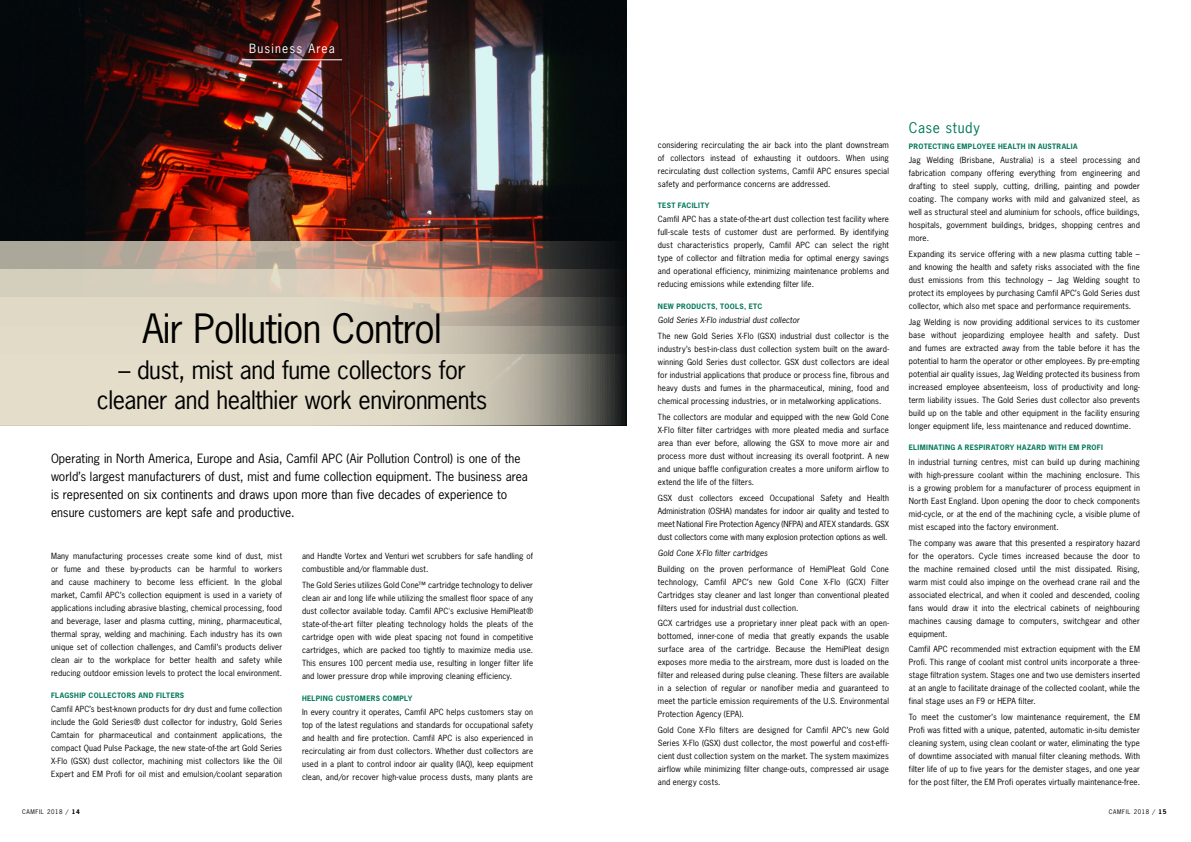
<style>
.page{position:relative;width:1191px;height:842px;background:#fff}
.page>*{position:absolute;margin:0;border:0;box-sizing:border-box;transform-origin:0 0}
.t1{font:38px "News Gothic";letter-spacing:-.02em;color:#000}
.t2{font:24px/30px "News Gothic";letter-spacing:-.02em;color:#000;text-align:center}
.t3{font:14px "News Gothic";letter-spacing:.04em;color:#007858}
.t4{font:12px/18px "News Gothic";color:#000}
.t5{font:12px "News Gothic";letter-spacing:.1em;color:#fff}
.t6{font:8px/13px "News Gothic";letter-spacing:.02em;color:#000;text-align:justify}
.t7{font:italic 8px "News Gothic";letter-spacing:.015em;color:#000}
.t8{font:700 7px "News Gothic";letter-spacing:.05em;color:#007858}
.t9{font:6px "News Gothic";letter-spacing:.1em;color:#000}
.s1{font-weight:700}
</style>
<div class="page">
<img style="left:0;top:0;width:626px;height:241px">
<svg style="left:0;top:241px;width:626px;height:57px;background:#b09888"></svg>
<svg style="left:0;top:298px;width:626px;height:28px;background:#c1b9a8"></svg>
<svg style="left:0;top:326px;width:626px;height:28px;background:#c5c0af"></svg>
<svg style="left:0;top:354px;width:626px;height:71px;background:#ccc7b6"></svg>
<hr style="left:242px;top:60px;width:100px;height:1px;background:#fff">
<h3 class="t5" style="left:249px;top:41px;width:87px">Business Area</h3>
<h1 class="t1" style="left:142px;top:304px;width:301px">Air Pollution Control</h1>
<h2 class="t2" style="left:97px;top:354px;width:392px">– dust, mist and fume collectors for cleaner and healthier work environments</h2>
<p class="t4" style="left:51px;top:450px;width:478px">Operating in North America, Europe and Asia, Camfil APC (Air Pollution Control) is one of the world’s largest manufacturers of dust, mist and fume collection equipment. The business area is represented on six continents and draws upon more than five decades of experience to ensure customers are kept safe and productive.</p>
<p class="t6" style="left:51px;top:550px;width:233px">Many manufacturing processes create some kind of dust, mist or fume and these by-products can be harmful to workers and cause machinery to become less efficient. In the global market, Camfil APC’s collection equipment is used in a variety of applications including abrasive blasting, chemical processing, food and beverage, laser and plasma cutting, mining, pharmaceutical, thermal spray, welding and machining. Each industry has its own unique set of collection challenges, and Camfil’s products deliver clean air to the workplace for better health and safety while reducing outdoor emission levels to protect the local environment.</p>
<p class="t8" style="left:51px;top:690px;width:135px">FLAGSHIP COLLECTORS AND FILTERS</p>
<p class="t6" style="left:51px;top:703px;width:233px">Camfil APC’s best-known products for dry dust and fume collection include the Gold Series® dust collector for industry, Gold Series Camtain for pharmaceutical and containment applications, the compact Quad Pulse Package, the new state-of-the art Gold Series X-Flo (GSX) dust collector, machining mist collectors like the Oil Expert and EM Profi for oil mist and emulsion/coolant separation</p>
<p class="t6" style="left:302px;top:550px;width:233px">and Handte Vortex and Venturi wet scrubbers for safe handling of combustible and/or flammable dust.</p>
<p class="t6" style="left:302px;top:578px;width:233px">The Gold Series utilizes Gold Cone™ cartridge technology to deliver clean air and long life while utilizing the smallest floor space of any dust collector available today. Camfil APC's exclusive HemiPleat® state-of-the-art filter pleating technology holds the pleats of the cartridge open with wide pleat spacing not found in competitive cartridges, which are packed too tightly to maximize media use.<br>This ensures 100 percent media use, resulting in longer filter life and lower pressure drop while improving cleaning efficiency.</p>
<p class="t8" style="left:302px;top:693px;width:112px">HELPING CUSTOMERS COMPLY</p>
<p class="t6" style="left:302px;top:705px;width:233px">In every country it operates, Camfil APC helps customers stay on top of the latest regulations and standards for occupational safety and health and fire protection. Camfil APC is also experienced in recirculating air from dust collectors. Whether dust collectors are used in a plant to control indoor air quality (IAQ), keep equipment clean, and/or recover high-value process dusts, many plants are</p>
<p class="t6" style="left:658px;top:138px;width:233px">considering recirculating the air back into the plant downstream of collectors instead of exhausting it outdoors. When using recirculating dust collection systems, Camfil APC ensures special safety and performance concerns are addressed.</p>
<p class="t8" style="left:658px;top:201px;width:53px">TEST FACILITY</p>
<p class="t6" style="left:658px;top:213px;width:233px">Camfil APC has a state-of-the-art dust collection test facility where full-scale tests of customer dust are performed. By identifying dust characteristics properly, Camfil APC can select the right type of collector and filtration media for optimal energy savings and operational efficiency, minimizing maintenance problems and reducing emissions while extending filter life.</p>
<p class="t8" style="left:658px;top:302px;width:106px">NEW PRODUCTS, TOOLS, ETC</p>
<p class="t7" style="left:658px;top:315px;width:143px">Gold Series X-Flo industrial dust collector</p>
<p class="t6" style="left:658px;top:330px;width:233px">The new Gold Series X-Flo (GSX) industrial dust collector is the industry’s best-in-class dust collection system built on the award&shy;winning Gold Series dust collector. GSX dust collectors are ideal for industrial applications that produce or process fine, fibrous and heavy dusts and fumes in the pharmaceutical, mining, food and chemical processing industries, or in metalworking applications.</p>
<p class="t6" style="left:658px;top:410px;width:233px">The collectors are modular and equipped with the new Gold Cone X-Flo filter filter cartridges with more pleated media and surface area than ever before, allowing the GSX to move more air and process more dust without increasing its overall footprint. A new and unique baffle configuration creates a more uniform airflow to extend the life of the filters.</p>
<p class="t6" style="left:658px;top:491px;width:233px">GSX dust collectors exceed Occupational Safety and Health Administration (OSHA) mandates for indoor air quality and tested to meet National Fire Protection Agency (NFPA) and ATEX standards. GSX dust collectors come with many explosion protection options as well.</p>
<p class="t7" style="left:658px;top:548px;width:111px">Gold Cone X-Flo filter cartridges</p>
<p class="t6" style="left:658px;top:562px;width:233px">Building on the proven performance of HemiPleat Gold Cone technology, Camfil APC’s new Gold Cone X-Flo (GCX) Filter Cartridges stay cleaner and last longer than conventional pleated filters used for industrial dust collection.</p>
<p class="t6" style="left:658px;top:617px;width:233px">GCX cartridges use a proprietary inner pleat pack with an open&shy;bottomed, inner-cone of media that greatly expands the usable surface area of the cartridge. Because the HemiPleat design exposes more media to the airstream, more dust is loaded on the filter and released during pulse cleaning. These filters are available in a selection of regular or nanofiber media and guaranteed to meet the particle emission requirements of the U.S. Environmental Protection Agency (EPA).</p>
<p class="t6" style="left:658px;top:724px;width:233px">Gold Cone X-Flo filters are designed for Camfil APC’s new Gold Series X-Flo (GSX) dust collector, the most powerful and cost-effi&shy;cient dust collection system on the market. The system maximizes airflow while minimizing filter change-outs, compressed air usage and energy costs.</p>
<h3 class="t3" style="left:909px;top:119px;width:72px">Case study</h3>
<p class="t8" style="left:909px;top:141px;width:170px">PROTECTING EMPLOYEE HEALTH IN AUSTRALIA</p>
<p class="t6" style="left:909px;top:154px;width:233px">Jag Welding (Brisbane, Australia) is a steel processing and fabrication company offering everything from engineering and drafting to steel supply, cutting, drilling, painting and powder coating. The company works with mild and galvanized steel, as well as structural steel and aluminium for schools, office buildings, hospitals, government buildings, bridges, shopping centres and more.</p>
<p class="t6" style="left:909px;top:247px;width:233px">Expanding its service offering with a new plasma cutting table – and knowing the health and safety risks associated with the fine dust emissions from this technology – Jag Welding sought to protect its employees by purchasing Camfil APC’s Gold Series dust collector, which also met space and performance requirements.</p>
<p class="t6" style="left:909px;top:315px;width:233px">Jag Welding is now providing additional services to its customer base without jeopardizing employee health and safety. Dust and fumes are extracted away from the table before it has the potential to harm the operator or other employees. By pre-empting potential air quality issues, Jag Welding protected its business from increased employee absenteeism, loss of productivity and long&shy;term liability issues. The Gold Series dust collector also prevents build up on the table and other equipment in the facility ensuring longer equipment life, less maintenance and reduced downtime.</p>
<p class="t8" style="left:909px;top:443px;width:196px">ELIMINATING A RESPIRATORY HAZARD WITH EM PROFI</p>
<p class="t6" style="left:909px;top:455px;width:233px">In industrial turning centres, mist can build up during machining with high-pressure coolant within the machining enclosure. This is a growing problem for a manufacturer of process equipment in North East England. Upon opening the door to check components mid-cycle, or at the end of the machining cycle, a visible plume of mist escaped into the factory environment.</p>
<p class="t6" style="left:909px;top:536px;width:233px">The company was aware that this presented a respiratory hazard for the operators. Cycle times increased because the door to the machine remained closed until the mist dissipated. Rising, warm mist could also impinge on the overhead crane rail and the associated electrical, and when it cooled and descended, cooling fans would draw it into the electrical cabinets of neighbouring machines causing damage to computers, switchgear and other equipment.</p>
<p class="t6" style="left:909px;top:643px;width:233px">Camfil APC recommended mist extraction equipment with the EM Profi. This range of coolant mist control units incorporate a three&shy;stage filtration system. Stages one and two use demisters inserted at an angle to facilitate drainage of the collected coolant, while the final stage uses an F9 or HEPA filter.</p>
<p class="t6" style="left:909px;top:711px;width:233px">To meet the customer’s low maintenance requirement, the EM Profi was fitted with a unique, patented, automatic in-situ demister cleaning system, using clean coolant or water, eliminating the type of downtime associated with manual filter cleaning methods. With filter life of up to five years for the demister stages, and one year for the post filter, the EM Profi operates virtually maintenance-free.</p>
<p class="t9" style="left:22px;top:808px;width:59px">CAMFIL 2018 / <span class="s1">14</span></p>
<p class="t9" style="left:1109px;top:808px;width:59px">CAMFIL 2018 / <span class="s1">15</span></p>
</div>
